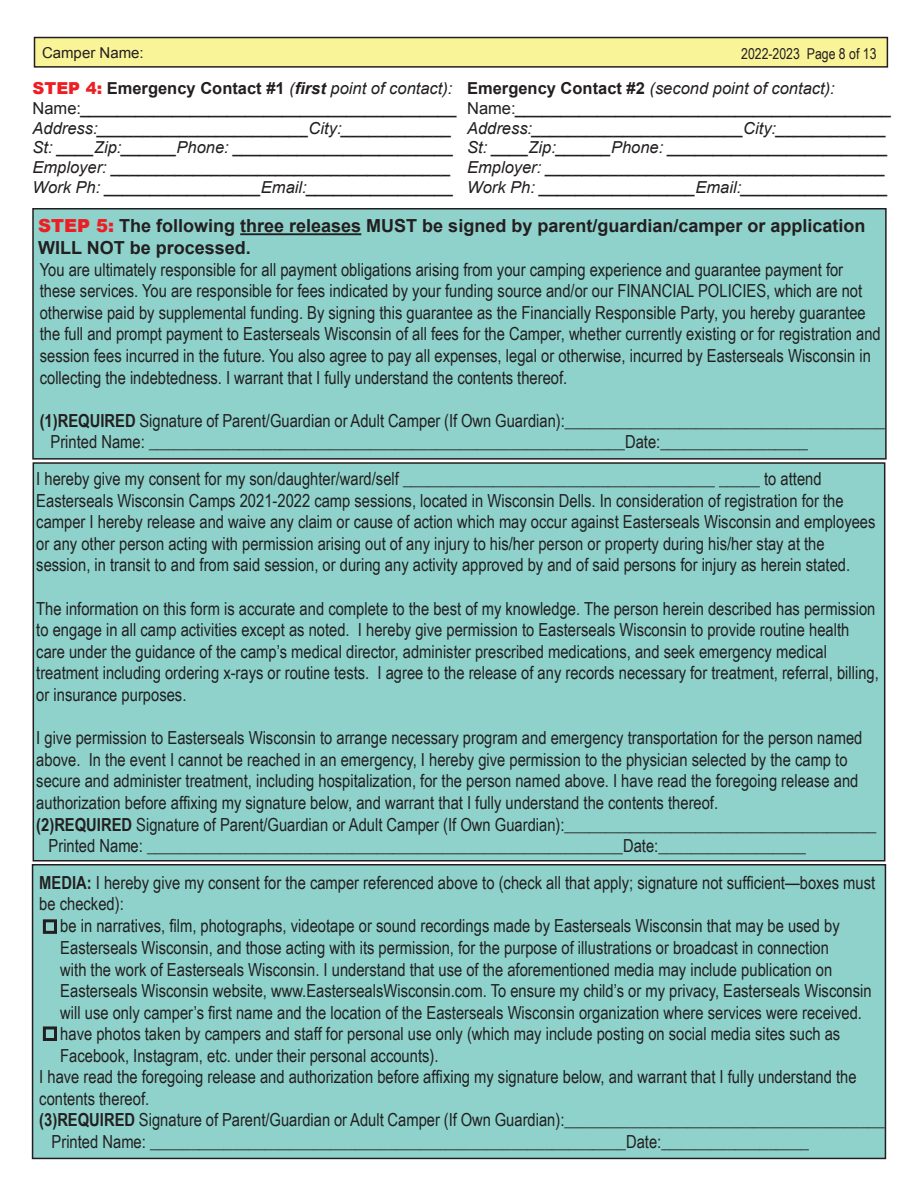
<style>
.page{position:relative;width:918px;height:1188px;background:#fff}
.page>*{position:absolute;margin:0;border:0;box-sizing:border-box;transform-origin:0 0}
.t1{font:18px/21.6px "Arial Narrow";color:#231f20}
.t2{font:700 18px/21.6px "Arial";color:#231f20}
.t3{font:italic 16.5px/19.8px "Arial";color:#231f20;text-align:justify}
.t4{font:700 16.5px "Arial";color:#231f20}
.t5{font:15px "Arial Narrow";color:#231f20}
.t6{font:15px "Arial";color:#231f20}
.s1{font-weight:900;color:#ee1d23}
.s2{font-weight:400;font-style:italic}
.s3{font-style:italic}
.s4{font-style:normal}
.s5{font-weight:700;font-style:normal}
.s6{font-weight:700}
</style>
<div class="page">
<div style="left:34px;top:38px;width:853px;height:29px;background:#faf498"></div>
<div style="left:34px;top:37px;width:854px;height:31px;border:2px solid #231f20"></div>
<div style="left:33px;top:463px;width:852px;height:398px;background:#8ed2cb"></div>
<div style="left:33px;top:462px;width:852px;height:400px;border:2px solid #231f20"></div>
<div style="left:33px;top:865px;width:852px;height:293px;background:#8ed2cb"></div>
<div style="left:32px;top:864px;width:854px;height:295px;border:2px solid #231f20"></div>
<div style="left:43px;top:919px;width:14px;height:15px;border:3px solid #231f20"></div>
<div style="left:43px;top:1026px;width:14px;height:15px;border:3px solid #231f20"></div>
<div style="left:33px;top:209px;width:853px;height:250px;background:#8ed2cb"></div>
<hr style="left:240px;top:233px;width:121px;height:2px;background:#231f20">
<div style="left:32px;top:208px;width:855px;height:252px;border:2px solid #231f20"></div>
<p class="t6" style="left:42px;top:43px;width:103px">Camper Name:</p>
<p class="t5" style="left:741px;top:43px;width:137px">2022-2023 Page 8 of 13</p>
<p class="t4" style="left:33px;top:77px;width:421px"><span class="s1">STEP 4:</span> Emergency Contact #1 <span class="s2">(</span><span class="s3">first</span> <span class="s2">point of contact):</span></p>
<p class="t3" style="left:33px;top:98px;width:426px"><span class="s4">Name:</span>_________________________________________</p>
<p class="t3" style="left:33px;top:118px;width:423px">Address:_______________________City:____________ St: ____Zip:______Phone: ________________________ Employer: _____________________________________</p>
<p class="t3" style="left:33px;top:178px;width:423px">Work Ph: _________________Email:________________</p>
<p class="t3" style="left:467px;top:79px;width:369px"><span class="s5">Emergency Contact #2</span> (second point of contact):</p>
<p class="t3" style="left:467px;top:98px;width:426px"><span class="s4">Name:</span>_________________________________________</p>
<p class="t3" style="left:467px;top:118px;width:423px">Address:_______________________City:____________ St: ____Zip:______Phone: ________________________ Employer: _____________________________________</p>
<p class="t3" style="left:467px;top:178px;width:423px">Work Ph: _________________Email:________________</p>
<p class="t2" style="left:38px;top:216px;width:829px"><span class="s1">STEP 5:</span> The following three releases MUST be signed by parent/guardian/camper or application<br>WILL NOT be processed.</p>
<p class="t1" style="left:40px;top:258px;width:843px">You are ultimately responsible for all payment obligations arising from your camping experience and guarantee payment for these services. You are responsible for fees indicated by your funding source and/or our FINANCIAL POLICIES, which are not otherwise paid by supplemental funding. By signing this guarantee as the Financially Responsible Party, you hereby guarantee the full and prompt payment to Easterseals Wisconsin of all fees for the Camper, whether currently existing or for registration and session fees incurred in the future. You also agree to pay all expenses, legal or otherwise, incurred by Easterseals Wisconsin in collecting the indebtedness. I warrant that I fully understand the contents thereof.</p>
<p class="t1" style="left:40px;top:409px;width:847px"><span class="s6">(1)REQUIRED</span> Signature of Parent/Guardian or Adult Camper (If Own Guardian):_______________________________________</p>
<p class="t1" style="left:51px;top:431px;width:759px">Printed Name: __________________________________________________________Date:__________________</p>
<p class="t1" style="left:36px;top:467px;width:841px">I hereby give my consent for my son/daughter/ward/self ______________________________________ _____ to attend Easterseals Wisconsin Camps 2021-2022 camp sessions, located in Wisconsin Dells. In consideration of registration for the camper I hereby release and waive any claim or cause of action which may occur against Easterseals Wisconsin and employees or any other person acting with permission arising out of any injury to his/her person or property during his/her stay at the session, in transit to and from said session, or during any activity approved by and of said persons for injury as herein stated.</p>
<p class="t1" style="left:36px;top:597px;width:844px">The information on this form is accurate and complete to the best of my knowledge. The person herein described has permission to engage in all camp activities except as noted. I hereby give permission to Easterseals Wisconsin to provide routine health care under the guidance of the camp’s medical director, administer prescribed medications, and seek emergency medical treatment including ordering x-rays or routine tests. I agree to the release of any records necessary for treatment, referral, billing, or insurance purposes.</p>
<p class="t1" style="left:36px;top:726px;width:828px">I give permission to Easterseals Wisconsin to arrange necessary program and emergency transportation for the person named above. In the event I cannot be reached in an emergency, I hereby give permission to the physician selected by the camp to secure and administer treatment, including hospitalization, for the person named above. I have read the foregoing release and authorization before affixing my signature below, and warrant that I fully understand the contents thereof.</p>
<p class="t1" style="left:36px;top:813px;width:842px"><span class="s6">(2)REQUIRED</span> Signature of Parent/Guardian or Adult Camper (If Own Guardian):______________________________________</p>
<p class="t1" style="left:49px;top:834px;width:759px">Printed Name: __________________________________________________________Date:__________________</p>
<p class="t1" style="left:39px;top:871px;width:838px"><span class="s6">MEDIA:</span> I hereby give my consent for the camper referenced above to (check all that apply; signature not sufficient—boxes must be checked):</p>
<p class="t1" style="left:60px;top:915px;width:813px">be in narratives, film, photographs, videotape or sound recordings made by Easterseals Wisconsin that may be used by Easterseals Wisconsin, and those acting with its permission, for the purpose of illustrations or broadcast in connection<br>with the work of Easterseals Wisconsin. I understand that use of the aforementioned media may include publication on Easterseals Wisconsin website, www.EastersealsWisconsin.com. To ensure my child’s or my privacy, Easterseals Wisconsin will use only camper’s first name and the location of the Easterseals Wisconsin organization where services were received.</p>
<p class="t1" style="left:60px;top:1023px;width:782px">have photos taken by campers and staff for personal use only (which may include posting on social media sites such as<br>Facebook, Instagram, etc. under their personal accounts).</p>
<p class="t1" style="left:39px;top:1065px;width:819px">I have read the foregoing release and authorization before affixing my signature below, and warrant that I fully understand the contents thereof.</p>
<p class="t1" style="left:39px;top:1108px;width:847px"><span class="s6">(3)REQUIRED</span> Signature of Parent/Guardian or Adult Camper (If Own Guardian):_______________________________________</p>
<p class="t1" style="left:52px;top:1130px;width:759px">Printed Name: __________________________________________________________Date:__________________</p>
</div>
